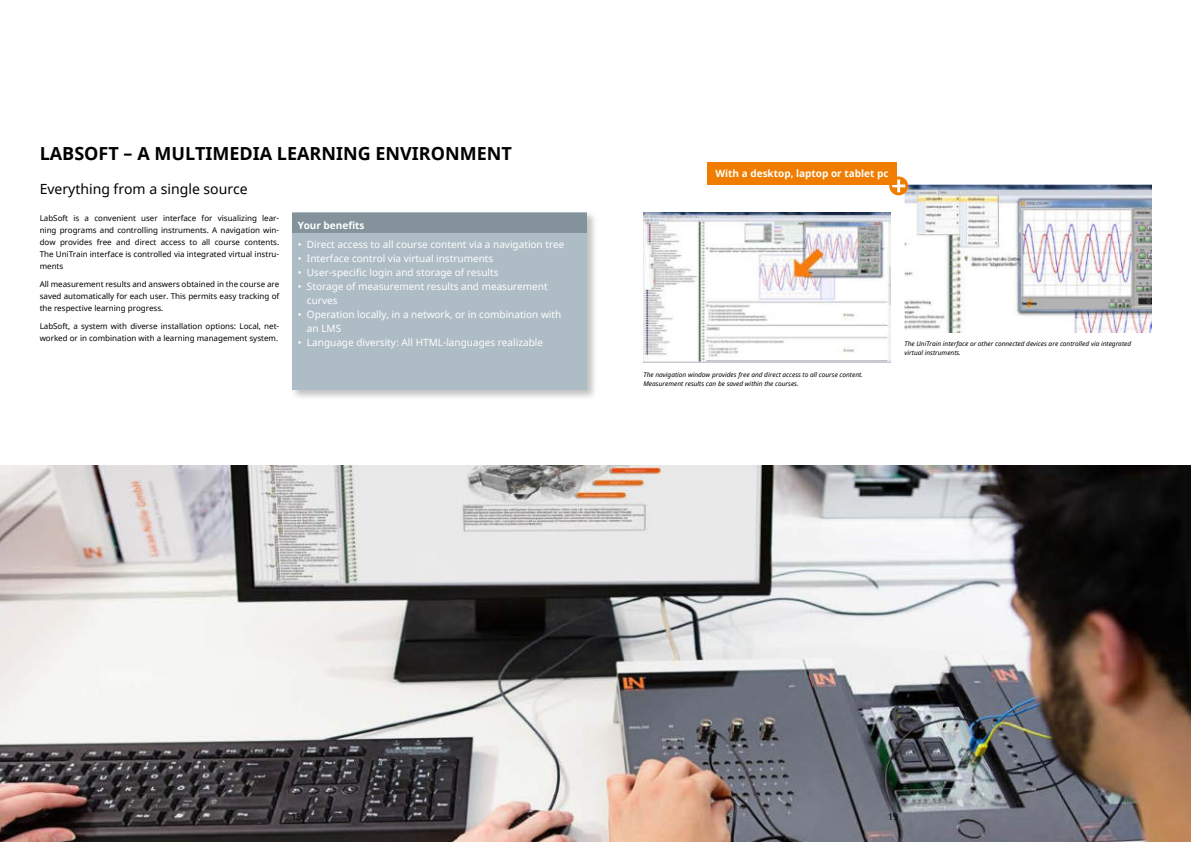
<style>
.page{position:relative;width:1191px;height:842px;background:#fff}
.page>*{position:absolute;margin:0;border:0;box-sizing:border-box;transform-origin:0 0}
.t1{font:700 18px "Noto Sans";color:#000}
.t2{font:14px "Noto Sans";color:#000}
.t3{font:10px/14px "Noto Sans";color:#fff}
.t4{font:700 10px "Noto Sans";color:#fff}
.t5{font:9px "Noto Sans";color:#000}
.t6{font:8px/12px "Noto Sans";color:#000;text-align:justify}
.t7{font:italic 6.5px/8.5px "Noto Sans";color:#000}
</style>
<div class="page">
<img style="left:0;top:466px;width:1190px;height:376px">
<div style="left:290px;top:210px;width:307px;height:191px;background:#000;opacity:.25"></div>
<div style="left:292px;top:213px;width:295px;height:177px;background:#aebcc5"></div>
<div style="left:292px;top:213px;width:295px;height:19px;background:#83929b"></div>
<img style="left:643px;top:213px;width:247px;height:150px">
<img style="left:904px;top:184px;width:247px;height:148px">
<svg style="left:889px;top:176px;width:19px;height:19px"></svg>
<svg style="left:892px;top:179px;width:13px;height:13px"></svg>
<div style="left:707px;top:162px;width:190px;height:22px;background:#f07d00"></div>
<h1 class="t1" style="left:40px;top:145px;width:474px">LABSOFT – A MULTIMEDIA LEARNING ENVIRONMENT</h1>
<h2 class="t2" style="left:40px;top:182px;width:209px">Everything from a single source</h2>
<p class="t6" style="left:40px;top:213px;width:241px">LabSoft is a convenient user interface for visualizing lear&shy;ning programs and controlling instruments. A navigation win&shy;dow provides free and direct access to all course contents.<br>The UniTrain interface is controlled via integrated virtual instru&shy;ments</p>
<p class="t6" style="left:40px;top:278px;width:241px">All measurement results and answers obtained in the course are saved automatically for each user. This permits easy tracking of the respective learning progress.</p>
<p class="t6" style="left:40px;top:320px;width:241px">LabSoft, a system with diverse installation options: Local, net&shy;worked or in combination with a learning management system.</p>
<p class="t4" style="left:298px;top:218px;width:68px">Your benefits</p>
<p class="t3" style="left:298px;top:238px;width:268px">• Direct access to all course content via a navigation tree</p>
<p class="t3" style="left:298px;top:252px;width:197px">• Interface control via virtual instruments</p>
<p class="t3" style="left:298px;top:266px;width:202px">• User-specific login and storage of results</p>
<p class="t3" style="left:307px;top:280px;width:242px;text-indent:-9px">• Storage of measurement results and measurement curves</p>
<p class="t3" style="left:307px;top:308px;width:256px;text-indent:-9px">• Operation locally, in a network, or in combination with an LMS</p>
<p class="t3" style="left:298px;top:336px;width:247px">• Language diversity: All HTML-languages realizable</p>
<p class="t4" style="left:715px;top:169px;width:174px">With a desktop, laptop or tablet pc</p>
<p class="t7" style="left:643px;top:371px;width:221px">The navigation window provides free and direct access to all course content.<br>Measurement results can be saved within the courses.</p>
<p class="t7" style="left:904px;top:340px;width:228px">The UniTrain interface or other connected devices are controlled via integrated virtual instruments.</p>
<p class="t5" style="left:291px;top:812px;width:11px">18</p>
<p class="t5" style="left:888px;top:812px;width:11px">19</p>
</div>
